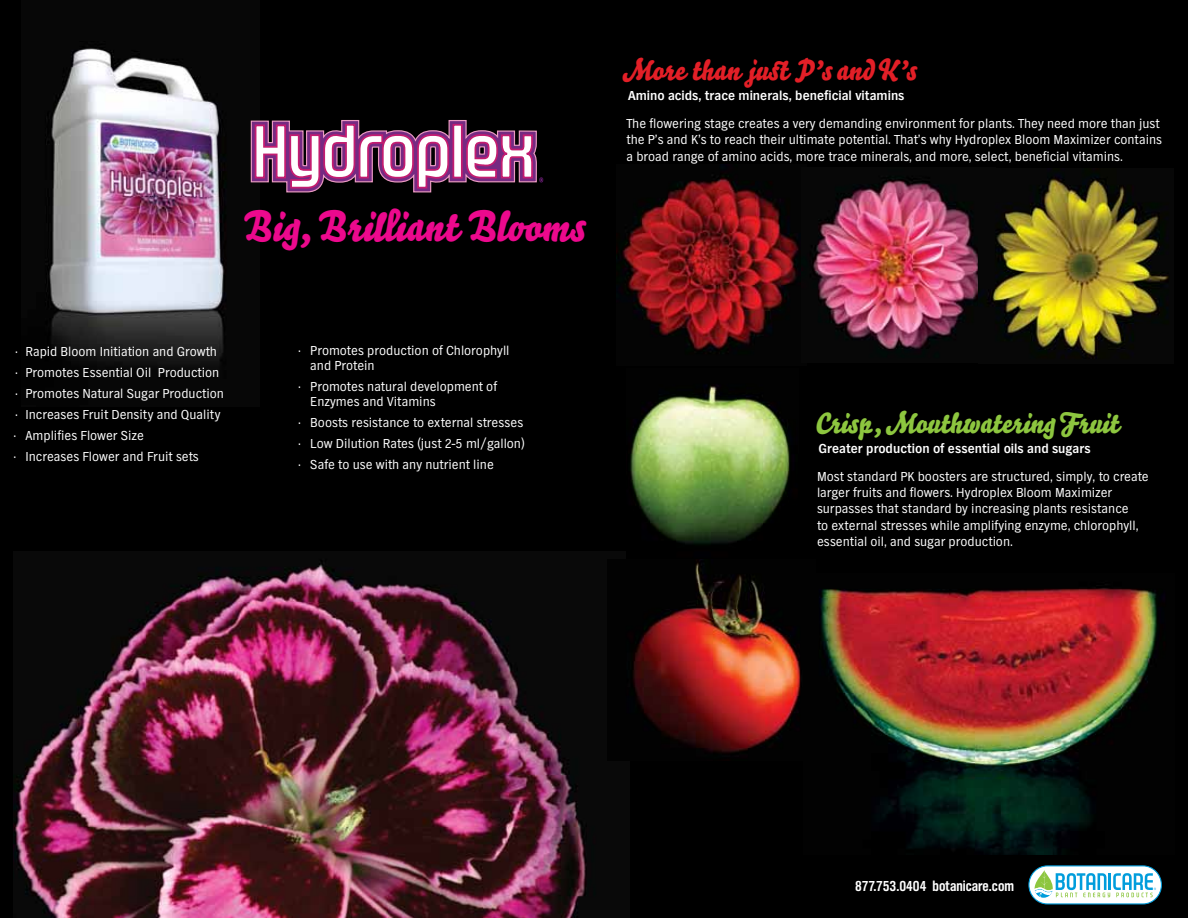
<style>
.page{position:relative;width:1188px;height:918px;background:#000}
.page>*{position:absolute;margin:0;border:0;box-sizing:border-box;transform-origin:0 0}
.t1{font:42px "Bello Pro";color:#ec098d}
.t2{font:28.5px "Bello Pro";color:#8dc63f}
.t3{font:28.5px "Bello Pro";color:#e31f27}
.t4{font:700 15px "TV Nord Cond EF";color:#fff}
.t5{font:13.5px/21px "TV Nord EF";color:#fff}
.t6{font:700 13.5px "TV Nord EF";color:#fff}
</style>
<div class="page">
<img style="left:45px;top:45px;width:182px;height:327px">
<img style="left:14px;top:558px;width:582px;height:360px">
<img style="left:617px;top:165px;width:183px;height:189px">
<img style="left:801px;top:176px;width:178px;height:181px">
<img style="left:979px;top:169px;width:190px;height:190px">
<img style="left:630px;top:384px;width:161px;height:160px">
<img style="left:630px;top:559px;width:171px;height:195px">
<img style="left:819px;top:588px;width:346px;height:267px">
<div style="left:1029px;top:866px;width:132px;height:38px;background:#fff;border-radius:19px"></div>
<div style="left:1028px;top:865px;width:134px;height:39px;border:1px solid #009ddc;border-radius:19px"></div>
<svg style="left:1035px;top:870px;width:121px;height:28px"></svg>
<svg style="left:250px;top:120px;width:293px;height:73px"></svg>
<h1 class="t1" style="left:243px;top:197px;width:344px">Big, Brilliant Blooms</h1>
<h2 class="t3" style="left:623px;top:50px;width:296px">More than just P’s and K’s</h2>
<p class="t6" style="left:628px;top:88px;width:278px">Amino acids, trace minerals, beneficial vitamins</p>
<p class="t5" style="left:627px;top:115px;width:537px;line-height:16.5px">The flowering stage creates a very demanding environment for plants. They need more than just the P’s and K’s to reach their ultimate potential. That’s why Hydroplex Bloom Maximizer contains a broad range of amino acids, more trace minerals, and more, select, beneficial vitamins.</p>
<p class="t5" style="left:14px;top:341px;width:212px">· Rapid Bloom Initiation and Growth<br>· Promotes Essential Oil Production · Promotes Natural Sugar Production · Increases Fruit Density and Quality · Amplifies Flower Size<br>· Increases Flower and Fruit sets</p>
<p class="t5" style="left:310px;top:343px;width:201px;line-height:15px;text-indent:-12px">· Promotes production of Chlorophyll and Protein</p>
<p class="t5" style="left:310px;top:379px;width:188px;line-height:15px;text-indent:-12px">· Promotes natural development of<br>Enzymes and Vitamins</p>
<p class="t5" style="left:298px;top:412px;width:228px;text-align:justify">· Boosts resistance to external stresses · Low Dilution Rates (just 2-5 ml/gallon) · Safe to use with any nutrient line</p>
<h2 class="t2" style="left:816px;top:403px;width:305px">Crisp, Mouthwatering Fruit</h2>
<p class="t6" style="left:819px;top:441px;width:274px">Greater production of essential oils and sugars</p>
<p class="t5" style="left:817px;top:468px;width:333px;line-height:16.5px">Most standard PK boosters are structured, simply, to create larger fruits and flowers. Hydroplex Bloom Maximizer surpasses that standard by increasing plants resistance<br>to external stresses while amplifying enzyme, chlorophyll, essential oil, and sugar production.</p>
<p class="t4" style="left:855px;top:878px;width:160px">877.753.0404 botanicare.com</p>
</div>
